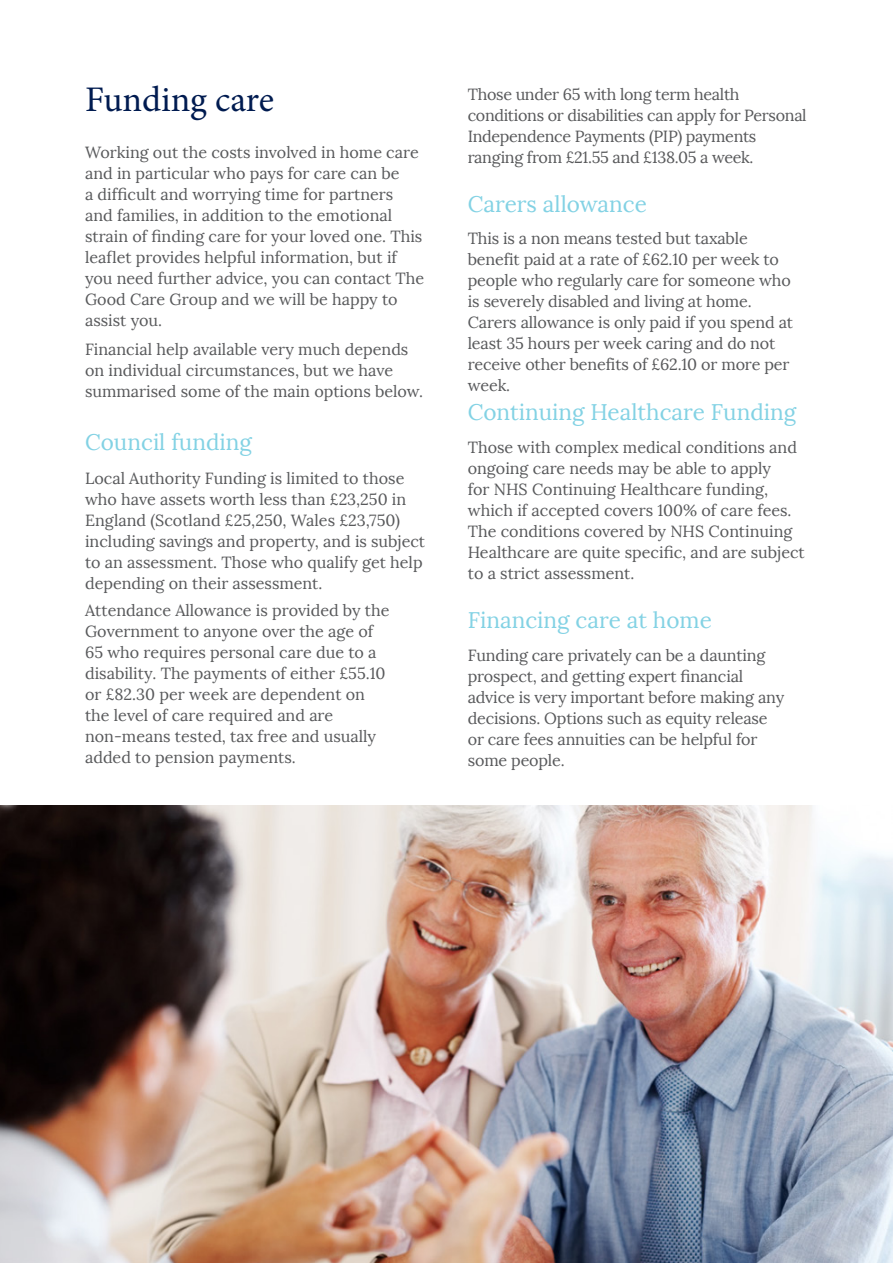
<style>
.page{position:relative;width:893px;height:1263px;background:#fff}
.page>*{position:absolute;margin:0;border:0;box-sizing:border-box;transform-origin:0 0}
.t1{font:36px "Minion Pro";letter-spacing:-.005em;color:#001b50}
.t2{font:22.5px "Lora";color:#83d2e4}
.t3{font:16.2px/21px "Lora";color:#58595b}
.t4{font:16.2px/21px "Lora";letter-spacing:-.02em;color:#58595b}
.s1{font-style:inherit}
</style>
<div class="page">
<img style="left:0;top:806px;width:893px;height:457px">
<h1 class="t1" style="left:85px;top:76px;width:191px">Funding care</h1>
<p class="t3" style="left:85px;top:142px;width:341px">Working out the costs involved in home care and in particular who pays for care can be<br>a difficult and worrying time for partners and families, in addition to the emotional strain of finding care for your loved one. This leaflet provides helpful information, but if you need further advice, you can contact The Good Care Group and we will be happy to assist you.</p>
<p class="t3" style="left:85px;top:339px;width:339px">Financial help available very much depends on individual circumstances, but we have summarised some of the main options below.</p>
<h2 class="t2" style="left:85px;top:429px;width:168px">Council funding</h2>
<p class="t3" style="left:85px;top:468px;width:342px">Local Authority Funding is limited to those who have assets worth less than £23,250 in England (Scotland £25,250, Wales £23,750) including savings and property, and is subject to an assessment. Those who qualify get help depending on their assessment.</p>
<p class="t3" style="left:85px;top:600px;width:306px">Attendance Allowance is provided by the Government to anyone over the age of 65 who requires personal care due to a disability. The payments of either £5<span class="s1">5.10 </span>or £8<span class="s1">2</span>.30 per week are dependent on the level of care required and are non-means tested, tax free and usually added to pension payments.</p>
<p class="t4" style="left:468px;top:84px;width:340px">Those under 65 with long term health conditions or disabilities can apply for Personal Independence Payments (PIP) payments ranging from £21.55 and £138.05 a week.</p>
<h2 class="t2" style="left:468px;top:190px;width:181px">Carers allowance</h2>
<p class="t3" style="left:468px;top:228px;width:327px">This is a non means tested but taxable benefit paid at a rate of £6<span class="s1">2.10</span> per week to people who regularly care for someone who is severely disabled and living at home.<br>Carers allowance is only paid if you spend at least 35 hours per week caring and do not receive other benefits of £6<span class="s1">2.10</span> or more per week.</p>
<h2 class="t2" style="left:468px;top:398px;width:330px">Continuing Healthcare Funding</h2>
<p class="t3" style="left:468px;top:437px;width:339px">Those with complex medical conditions and ongoing care needs may be able to apply<br>for NHS Continuing Healthcare funding, which if accepted covers 100% of care fees.<br>The conditions covered by NHS Continuing Healthcare are quite specific, and are subject to a strict assessment.</p>
<h2 class="t2" style="left:468px;top:606px;width:246px">Financing care at home</h2>
<p class="t3" style="left:468px;top:645px;width:318px">Funding care privately can be a daunting prospect, and getting expert financial advice is very important before making any decisions. Options such as equity release or care fees annuities can be helpful for some people.</p>
</div>
